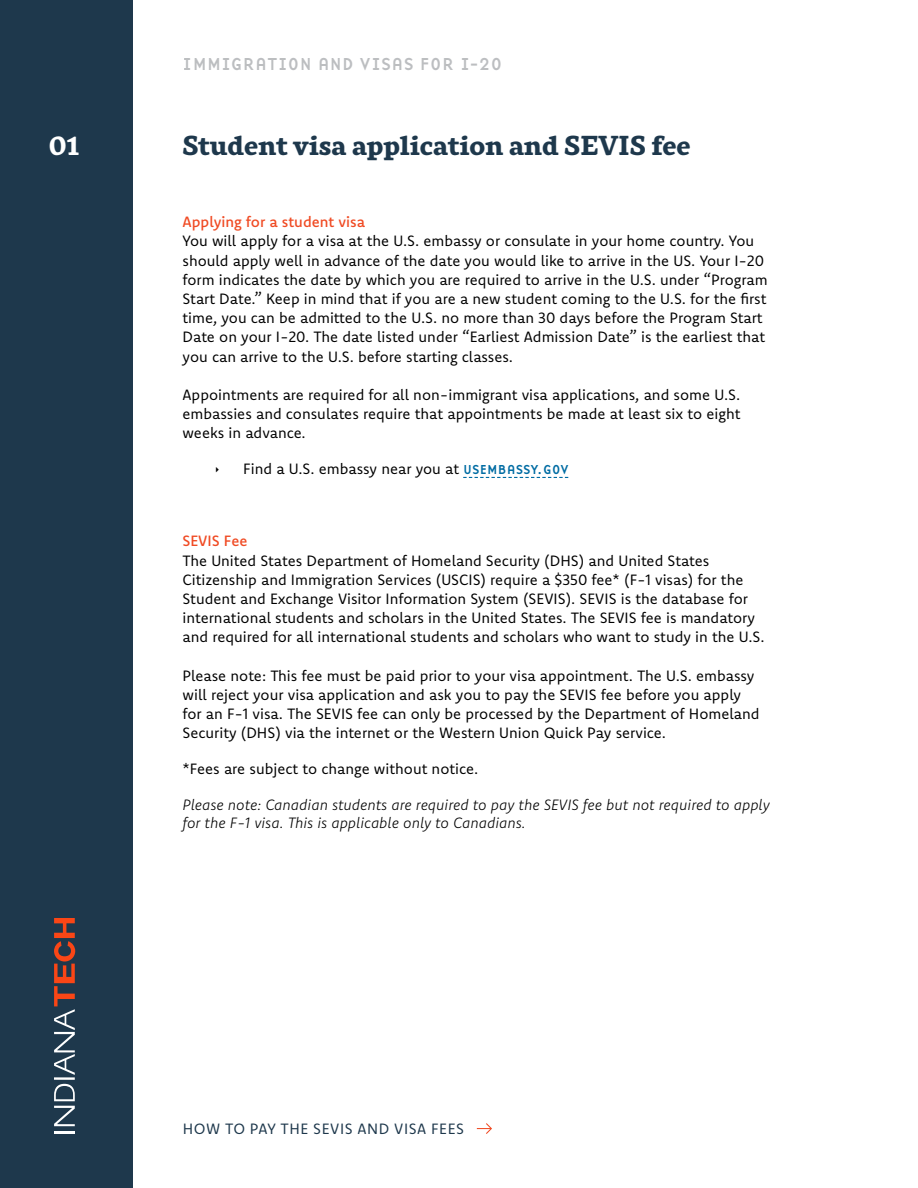
<style>
.page{position:relative;width:918px;height:1188px;background:#fff}
.page>*{position:absolute;margin:0;border:0;box-sizing:border-box;transform-origin:0 0}
.t1{font:800 27px "Rival";color:#1e384c}
.t2{font:800 27px "Rival";color:#fff}
.t3{font:18px "Base 9 Sans OT";letter-spacing:.015em;color:#797d82}
.t4{font:15px/19.2px "Komet";color:#000}
.t5{font:italic 300 15px/18px "Komet";color:#000}
.t6{font:500 15px "Komet";color:#f04b24}
.t7{font:15px "Komet";letter-spacing:.04em;color:#1e384c}
.s1{font-family:"Base 9 Sans OT";font-size:13.5px;color:#006ca3}
</style>
<div class="page">
<div style="left:0;top:0;width:133px;height:1188px;background:#1e384c"></div>
<svg style="left:463px;top:477px;width:105px;height:1px"></svg>
<svg style="left:477px;top:1123px;width:15px;height:11px"></svg>
<svg style="left:54px;top:1084px;width:21px;height:42px"></svg>
<hr style="left:54px;top:1077px;width:21px;height:3px;background:#fff">
<hr style="left:54px;top:1132px;width:21px;height:2px;background:#fff">
<svg style="left:54px;top:918px;width:21px;height:157px"></svg>
<p class="t3" style="left:183px;top:54px;width:321px">IMMIGRATION AND VISAS FOR I-20</p>
<h1 class="t2" style="left:49px;top:123px;width:32px">01</h1>
<h1 class="t1" style="left:183px;top:123px;width:509px">Student visa application and SEVIS fee</h1>
<p class="t6" style="left:183px;top:212px;width:184px">Applying for a student visa</p>
<p class="t4" style="left:183px;top:231px;width:587px">You will apply for a visa at the U.S. embassy or consulate in your home country. You should apply well in advance of the date you would like to arrive in the US. Your I-20 form indicates the date by which you are required to arrive in the U.S. under “Program Start Date.” Keep in mind that if you are a new student coming to the U.S. for the first time, you can be admitted to the U.S. no more than 30 days before the Program Start Date on your I-20. The date listed under “Earliest Admission Date” is the earliest that you can arrive to the U.S. before starting classes.</p>
<p class="t4" style="left:183px;top:385px;width:559px;text-align:justify">Appointments are required for all non-immigrant visa applications, and some U.S. embassies and consulates require that appointments be made at least six to eight weeks in advance.</p>
<p class="t4" style="left:243px;top:459px;width:327px">Find a U.S. embassy near you at <span class="s1">USEMBASSY.GOV</span></p>
<p class="t6" style="left:183px;top:531px;width:67px">SEVIS Fee</p>
<p class="t4" style="left:183px;top:550px;width:584px">The United States Department of Homeland Security (DHS) and United States Citizenship and Immigration Services (USCIS) require a $350 fee* (F-1 visas) for the Student and Exchange Visitor Information System (SEVIS). SEVIS is the database for international students and scholars in the United States. The SEVIS fee is mandatory and required for all international students and scholars who want to study in the U.S.</p>
<p class="t4" style="left:183px;top:666px;width:579px">Please note: This fee must be paid prior to your visa appointment. The U.S. embassy will reject your visa application and ask you to pay the SEVIS fee before you apply for an F-1 visa. The SEVIS fee can only be processed by the Department of Homeland Security (DHS) via the internet or the Western Union Quick Pay service.</p>
<p class="t4" style="left:183px;top:759px;width:297px">*Fees are subject to change without notice.</p>
<p class="t5" style="left:183px;top:796px;width:589px">Please note: Canadian students are required to pay the SEVIS fee but not required to apply for the F-1 visa. This is applicable only to Canadians.</p>
<p class="t7" style="left:183px;top:1119px;width:283px">HOW TO PAY THE SEVIS AND VISA FEES</p>
</div>
